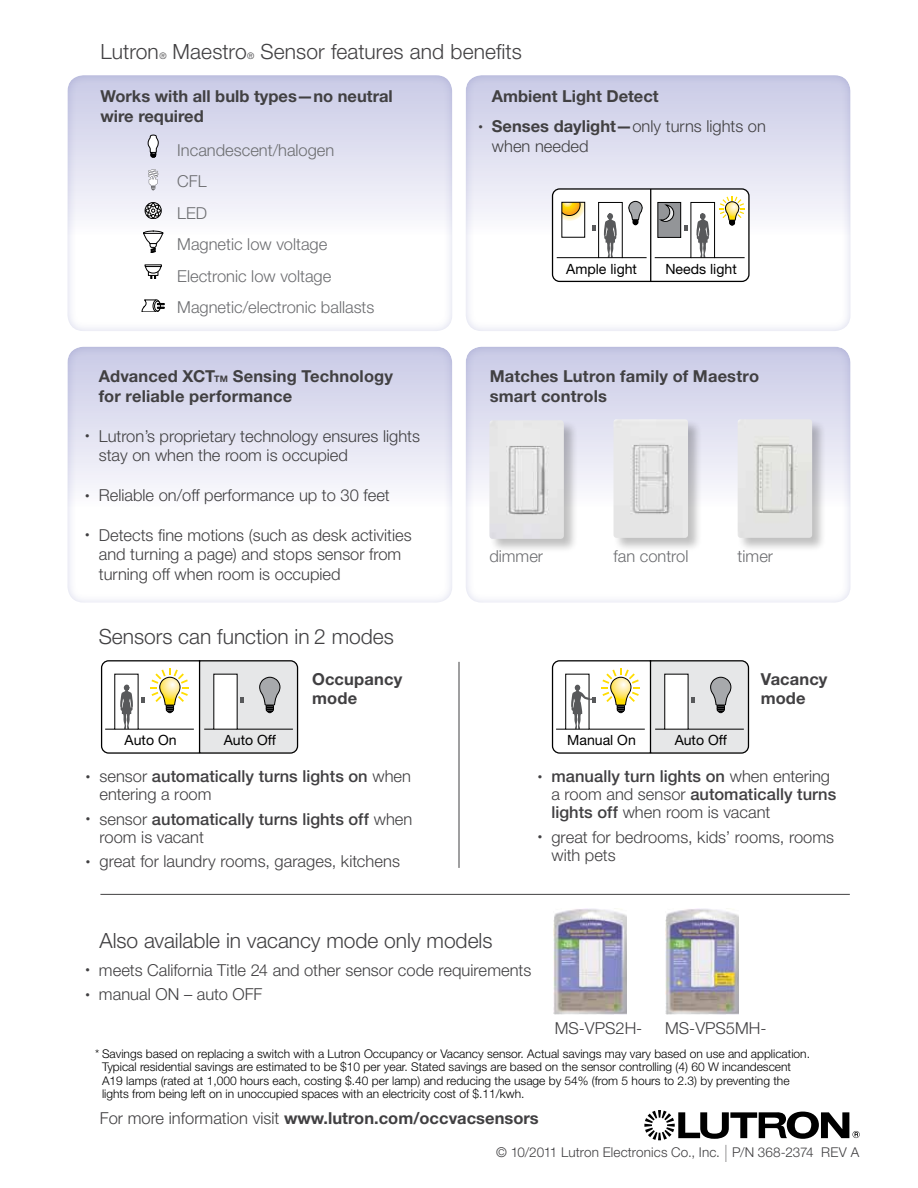
<style>
.page{position:relative;width:918px;height:1188px;background:#fff}
.page>*{position:absolute;margin:0;border:0;box-sizing:border-box;transform-origin:0 0}
.t1{font:300 21px "Helvetica Neue LT Std";color:#414042}
.t2{font:300 16.5px/19.5px "Helvetica Neue LT Std";color:#414042}
.t3{font:700 16.5px/19.5px "Helvetica Neue LT Std";letter-spacing:.005em;color:#414042}
.t4{font:500 16.5px/18px "Helvetica Neue LT Std";letter-spacing:.005em;color:#414042}
.t5{font:300 16.5px/31.5px "Helvetica Neue LT Std";color:#6d6e71}
.t6{font:14.1px "Helvetica Neue LT Std";color:#000}
.t7{font:300 13.5px "Helvetica Neue LT Std";letter-spacing:.01em;color:#414042}
.t8{font:300 12px/13.5px "Helvetica Neue LT Std";color:#000}
.t9{font:300 9px "Helvetica Neue LT Std";color:#414042}
.s1{font-size:9px}
.s2{font-weight:700}
.s3{font-weight:300;font-size:9px}
.s4{font-weight:300}
.s5{font-weight:200;font-size:24px}
</style>
<div class="page">
<div style="left:66px;top:346px;width:388px;height:258px;background:#9397ca;opacity:.4"></div>
<div style="left:464px;top:346px;width:389px;height:258px;background:#9397ca;opacity:.4"></div>
<div style="left:66px;top:74px;width:388px;height:258px;background:#9397ca;opacity:.4"></div>
<div style="left:464px;top:74px;width:389px;height:258px;background:#9397ca;opacity:.4"></div>
<svg style="left:644px;top:1110px;width:216px;height:30px"></svg>
<svg style="left:148px;top:135px;width:10px;height:22px"></svg>
<svg style="left:148px;top:169px;width:10px;height:21px"></svg>
<svg style="left:143px;top:231px;width:20px;height:22px"></svg>
<svg style="left:145px;top:265px;width:17px;height:14px"></svg>
<svg style="left:142px;top:300px;width:22px;height:12px"></svg>
<svg style="left:145px;top:202px;width:16px;height:17px"></svg>
<div style="left:489px;top:420px;width:89px;height:133px;background:#000;opacity:.25"></div>
<img style="left:489px;top:420px;width:75px;height:119px">
<div style="left:613px;top:419px;width:89px;height:133px;background:#000;opacity:.25"></div>
<img style="left:614px;top:419px;width:74px;height:119px">
<div style="left:737px;top:419px;width:89px;height:133px;background:#000;opacity:.25"></div>
<img style="left:738px;top:419px;width:74px;height:119px">
<img style="left:554px;top:908px;width:73px;height:106px">
<img style="left:665px;top:908px;width:74px;height:106px">
<svg style="left:551px;top:660px;width:199px;height:94px"></svg>
<svg style="left:100px;top:660px;width:199px;height:94px"></svg>
<div style="left:553px;top:189px;width:196px;height:92px;background:#fff;border-radius:7px"></div>
<hr style="left:650px;top:189px;width:1px;height:92px;background:#000">
<div style="left:552px;top:188px;width:198px;height:94px;border:1px solid #000;border-radius:7px"></div>
<svg style="left:553px;top:189px;width:193px;height:70px"></svg>
<hr style="left:459px;top:662px;width:1px;height:206px;background:#414042">
<hr style="left:100px;top:894px;width:750px;height:1px;background:#414042">
<p class="t1" style="left:100px;top:38px;width:60px">Lutron</p>
<p class="t9" style="left:159px;top:50px;width:9px">®</p>
<p class="t1" style="left:173px;top:38px;width:76px">Maestro</p>
<p class="t9" style="left:247px;top:50px;width:9px">®</p>
<p class="t1" style="left:261px;top:38px;width:263px">Sensor features and benefits</p>
<p class="t3" style="left:100px;top:86px;width:294px">Works with all bulb types—no neutral wire required</p>
<p class="t3" style="left:492px;top:86px;width:168px">Ambient Light Detect</p>
<p class="t2" style="left:492px;top:117px;width:276px;text-indent:-13px"><span class="s1">•</span> <span class="s2">Senses daylight—</span>only turns lights on when needed</p>
<p class="t5" style="left:177px;top:134px;width:199px">Incandescent/halogen<br>CFL<br>LED<br>Magnetic low voltage<br>Electronic low voltage<br>Magnetic/electronic ballasts</p>
<p class="t6" style="left:566px;top:260px;width:72px">Ample light</p>
<p class="t6" style="left:665px;top:260px;width:73px">Needs light</p>
<p class="t3" style="left:99px;top:366px;width:296px">Advanced XCT<span class="s1">TM</span> Sensing Technology for reliable performance</p>
<p class="t2" style="left:99px;top:426px;width:323px;text-indent:-13px"><span class="s1">•</span> Lutron’s proprietary technology ensures lights stay on when the room is occupied</p>
<p class="t2" style="left:85px;top:485px;width:306px"><span class="s1">•</span> Reliable on/off performance up to 30 feet</p>
<p class="t2" style="left:99px;top:525px;width:314px;text-indent:-13px"><span class="s1">•</span> Detects fine motions (such as desk activities and turning a page) and stops sensor from turning off when room is occupied</p>
<p class="t1" style="left:99px;top:624px;width:297px">Sensors can function in 2 modes</p>
<p class="t3" style="left:490px;top:366px;width:271px">Matches Lutron family of Maestro smart controls</p>
<p class="t5" style="left:489px;top:540px;width:55px">dimmer</p>
<p class="t5" style="left:614px;top:540px;width:76px">fan control</p>
<p class="t5" style="left:738px;top:540px;width:37px">timer</p>
<p class="t3" style="left:312px;top:669px;width:92px;line-height:18.8px">Occupancy mode</p>
<p class="t3" style="left:761px;top:669px;width:68px;line-height:18.8px">Vacancy mode</p>
<p class="t6" style="left:125px;top:732px;width:53px">Auto On</p>
<p class="t6" style="left:224px;top:732px;width:54px">Auto Off</p>
<p class="t6" style="left:567px;top:732px;width:70px">Manual On</p>
<p class="t6" style="left:675px;top:732px;width:54px">Auto Off</p>
<p class="t4" style="left:99px;top:767px;width:313px;text-indent:-14px"><span class="s3">•</span> <span class="s4">sensor</span> automatically turns lights on <span class="s4">when entering a room</span></p>
<p class="t4" style="left:99px;top:810px;width:315px;text-indent:-14px"><span class="s3">•</span> <span class="s4">sensor</span> automatically turns lights off <span class="s4">when room is vacant</span></p>
<p class="t2" style="left:86px;top:851px;width:316px"><span class="s1">•</span> great for laundry rooms, garages, kitchens</p>
<p class="t4" style="left:551px;top:767px;width:286px;text-indent:-13px"><span class="s3">•</span> manually turn lights on <span class="s4">when entering a room and sensor</span> automatically turns lights off <span class="s4">when room is vacant</span></p>
<p class="t2" style="left:551px;top:827px;width:284px;line-height:18px;text-indent:-13px"><span class="s1">•</span> great for bedrooms, kids’ rooms, rooms with pets</p>
<p class="t1" style="left:99px;top:928px;width:395px">Also available in vacancy mode only models</p>
<p class="t2" style="left:86px;top:960px;width:447px"><span class="s1">•</span> meets California Title 24 and other sensor code requirements</p>
<p class="t2" style="left:86px;top:984px;width:178px"><span class="s1">•</span> manual ON – auto OFF</p>
<p class="t2" style="left:555px;top:1018px;width:89px">MS-VPS2H-</p>
<p class="t2" style="left:665px;top:1018px;width:103px">MS-VPS5MH-</p>
<p class="t8" style="left:102px;top:1046px;width:710px;text-indent:-7px">* Savings based on replacing a switch with a Lutron Occupancy or Vacancy sensor. Actual savings may vary based on use and application.<br>Typical residential savings are estimated to be $10 per year. Stated savings are based on the sensor controlling (4) 60 W incandescent A19 lamps (rated at 1,000 hours each, costing $.40 per lamp) and reducing the usage by 54% (from 5 hours to 2.3) by preventing the lights from being left on in unoccupied spaces with an electricity cost of $.11/kwh.</p>
<p class="t3" style="left:100px;top:1108px;width:441px"><span class="s4">For more information visit</span> www.lutron.com/occvacsensors</p>
<p class="t7" style="left:496px;top:1144px;width:365px">© 10/2011 Lutron Electronics Co., Inc. <span class="s5">I</span> P/N 368-2374 REV A</p>
</div>
